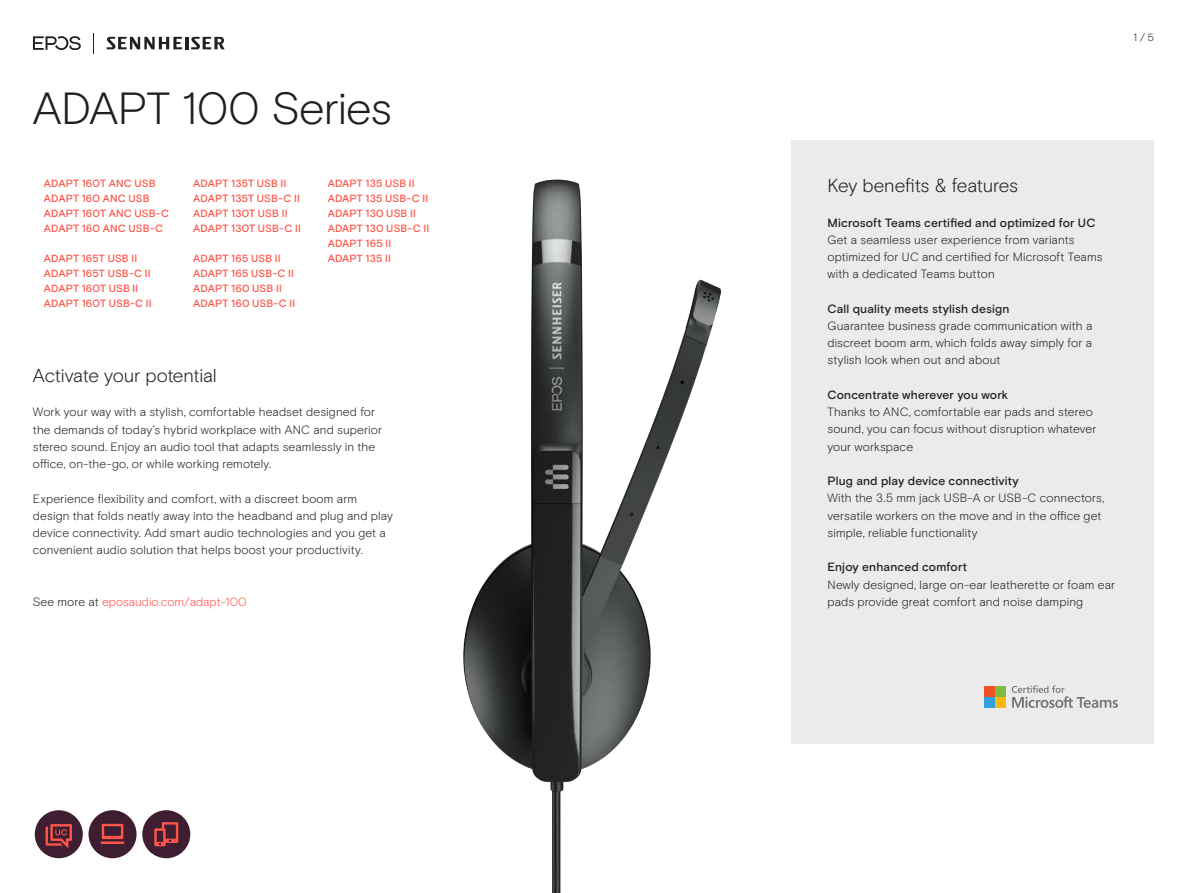
<style>
.page{position:relative;width:1187px;height:893px;background:#fff}
.page>*{position:absolute;margin:0;border:0;box-sizing:border-box;transform-origin:0 0}
.EPOS_headline_32_reg{font:300 45px "EPOS Basis";letter-spacing:-.025em;color:#231f20}
.EPOS_lead_intro_12_5{font:300 18.75px "EPOS Basis";letter-spacing:-.015em;color:#231f20}
.EPOS_bodytext{font:300 12px/17.2px "EPOS Basis";letter-spacing:.01em;color:#231f20}
.EPOS_bodytext-2{font:300 12px "EPOS Basis";color:#ff5549}
.EPOS_bodytext-3{font:500 10.5px "EPOS Basis";letter-spacing:.015em;color:#ff5549}
.t1{font:300 10.5px "EPOS Basis";color:#231f20}
.s1{color:#231f20}
.s2{font-weight:500}
</style>
<div class="page">
<img style="left:463px;top:179px;width:259px;height:714px">
<svg style="left:93px;top:33px;width:1px;height:20px"></svg>
<svg style="left:107px;top:37px;width:118px;height:12px"></svg>
<svg style="left:33px;top:36px;width:48px;height:14px"></svg>
<div style="left:791px;top:140px;width:362px;height:604px;background:#ebebeb"></div>
<div style="left:35px;top:810px;width:48px;height:48px;background:#3f1e31;border-radius:50%"></div>
<svg style="left:46px;top:824px;width:26px;height:24px"></svg>
<div style="left:88px;top:810px;width:48px;height:48px;background:#3f1e31;border-radius:50%"></div>
<svg style="left:102px;top:824px;width:21px;height:15px"></svg>
<hr style="left:100px;top:841px;width:24px;height:3px;background:#ff5549">
<div style="left:142px;top:810px;width:48px;height:48px;background:#3f1e31;border-radius:50%"></div>
<svg style="left:154px;top:822px;width:24px;height:24px"></svg>
<div style="left:983px;top:686px;width:11px;height:10px;background:#f05125"></div>
<div style="left:995px;top:686px;width:10px;height:10px;background:#7ebb42"></div>
<div style="left:983px;top:697px;width:11px;height:11px;background:#32a0da"></div>
<div style="left:995px;top:697px;width:10px;height:11px;background:#fdb813"></div>
<svg style="left:1011px;top:685px;width:106px;height:23px"></svg>
<p class="EPOS_headline_32_reg" style="left:33px;top:82px;width:360px">ADAPT 100 Series</p>
<p class="EPOS_bodytext-3" style="left:44px;top:177px;width:113px">ADAPT 160T ANC USB</p>
<p class="EPOS_bodytext-3" style="left:44px;top:192px;width:107px">ADAPT 160 ANC USB</p>
<p class="EPOS_bodytext-3" style="left:44px;top:207px;width:127px">ADAPT 160T ANC USB-C</p>
<p class="EPOS_bodytext-3" style="left:44px;top:222px;width:121px">ADAPT 160 ANC USB-C</p>
<p class="EPOS_bodytext-3" style="left:44px;top:252px;width:95px">ADAPT 165T USB II</p>
<p class="EPOS_bodytext-3" style="left:44px;top:267px;width:108px">ADAPT 165T USB-C II</p>
<p class="EPOS_bodytext-3" style="left:44px;top:282px;width:96px">ADAPT 160T USB II</p>
<p class="EPOS_bodytext-3" style="left:44px;top:297px;width:109px">ADAPT 160T USB-C II</p>
<p class="EPOS_bodytext-3" style="left:193px;top:177px;width:95px">ADAPT 135T USB II</p>
<p class="EPOS_bodytext-3" style="left:193px;top:192px;width:108px">ADAPT 135T USB-C II</p>
<p class="EPOS_bodytext-3" style="left:193px;top:207px;width:96px">ADAPT 130T USB II</p>
<p class="EPOS_bodytext-3" style="left:193px;top:222px;width:109px">ADAPT 130T USB-C II</p>
<p class="EPOS_bodytext-3" style="left:193px;top:252px;width:89px">ADAPT 165 USB II</p>
<p class="EPOS_bodytext-3" style="left:193px;top:267px;width:102px">ADAPT 165 USB-C II</p>
<p class="EPOS_bodytext-3" style="left:193px;top:282px;width:90px">ADAPT 160 USB II</p>
<p class="EPOS_bodytext-3" style="left:193px;top:297px;width:103px">ADAPT 160 USB-C II</p>
<p class="EPOS_bodytext-3" style="left:327px;top:177px;width:89px">ADAPT 135 USB II</p>
<p class="EPOS_bodytext-3" style="left:327px;top:192px;width:102px">ADAPT 135 USB-C II</p>
<p class="EPOS_bodytext-3" style="left:327px;top:207px;width:90px">ADAPT 130 USB II</p>
<p class="EPOS_bodytext-3" style="left:327px;top:222px;width:103px">ADAPT 130 USB-C II</p>
<p class="EPOS_bodytext-3" style="left:327px;top:237px;width:65px">ADAPT 165 II</p>
<p class="EPOS_bodytext-3" style="left:327px;top:252px;width:65px">ADAPT 135 II</p>
<p class="EPOS_lead_intro_12_5" style="left:33px;top:364px;width:185px">Activate your potential</p>
<p class="EPOS_bodytext" style="left:33px;top:404px;width:350px">Work your way with a stylish, comfortable headset designed for the demands of today’s hybrid workplace with ANC and superior stereo sound. Enjoy an audio tool that adapts seamlessly in the office, on-the-go, or while working remotely.</p>
<p class="EPOS_bodytext" style="left:33px;top:490px;width:361px">Experience flexibility and comfort, with a discreet boom arm design that folds neatly away into the headband and plug and play device connectivity. Add smart audio technologies and you get a convenient audio solution that helps boost your productivity.</p>
<p class="EPOS_bodytext-2" style="left:33px;top:595px;width:215px"><span class="s1">See more at</span> eposaudio.com/adapt-100</p>
<p class="t1" style="left:1133px;top:31px;width:22px">1 / 5</p>
<p class="EPOS_lead_intro_12_5" style="left:827px;top:174px;width:192px">Key benefits &amp; features</p>
<p class="EPOS_bodytext" style="left:827px;top:214px;width:276px"><span class="s2">Microsoft Teams certified and optimized for UC </span>Get a seamless user experience from variants optimized for UC and certified for Microsoft Teams with a dedicated Teams button</p>
<p class="EPOS_bodytext" style="left:827px;top:300px;width:266px"><span class="s2">Call quality meets stylish design<br></span>Guarantee business grade communication with a discreet boom arm, which folds away simply for a stylish look when out and about</p>
<p class="EPOS_bodytext" style="left:827px;top:386px;width:270px"><span class="s2">Concentrate wherever you work<br></span>Thanks to ANC, comfortable ear pads and stereo sound, you can focus without disruption whatever your workspace</p>
<p class="EPOS_bodytext" style="left:827px;top:473px;width:278px"><span class="s2">Plug and play device connectivity<br></span>With the 3.5 mm jack USB-A or USB-C connectors, versatile workers on the move and in the office get simple, reliable functionality</p>
<p class="EPOS_bodytext" style="left:827px;top:559px;width:289px"><span class="s2">Enjoy enhanced comfort<br></span>Newly designed, large on-ear leatherette or foam ear pads provide great comfort and noise damping</p>
</div>
